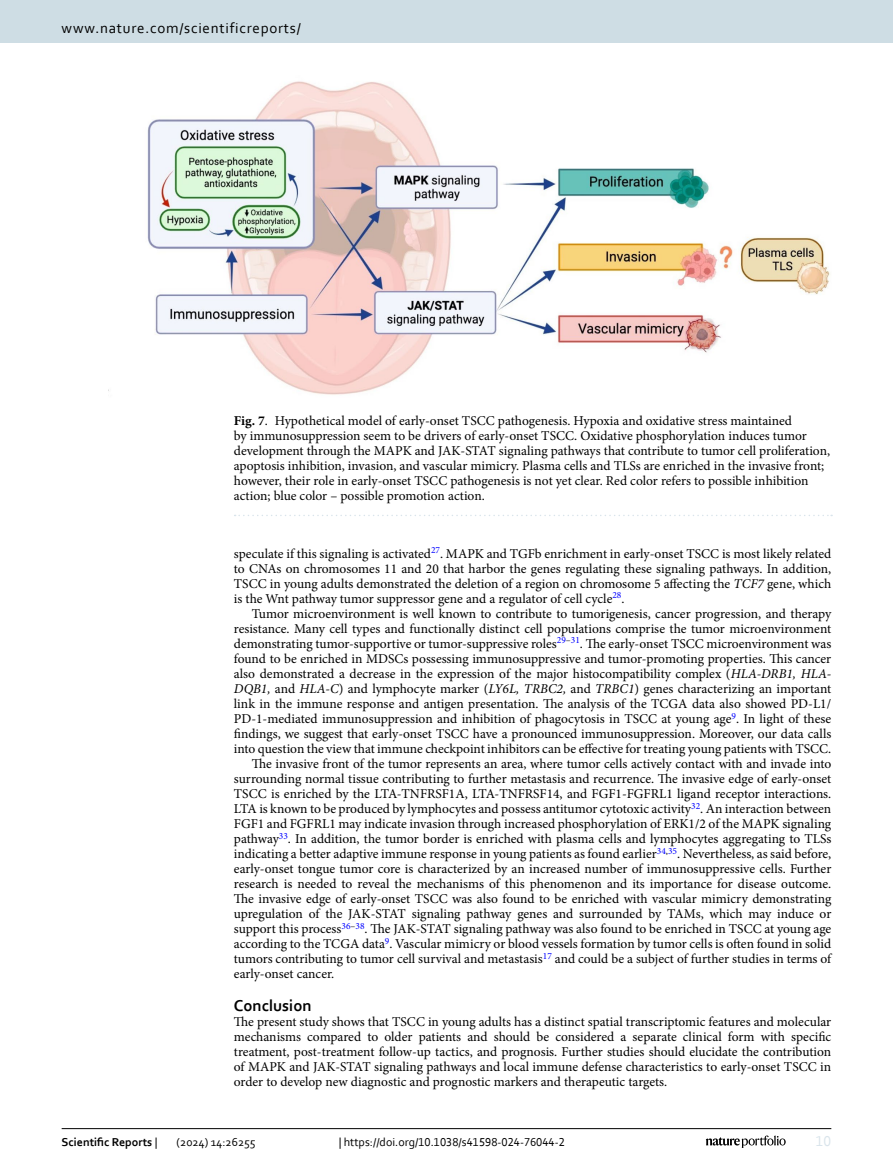
<style>
.page{position:relative;width:893px;height:1174px;background:#fff}
.page>*{position:absolute;margin:0;border:0;box-sizing:border-box;transform-origin:0 0}
.Head_1{font:700 16.5px "Corbel";color:#000}
.t1{font:15px "Corbel";letter-spacing:.05em;color:#000}
.t2{font:15px "Corbel";color:#d9e4eb}
.Body_Text_Indent{font:13.5px/15px "Minion Pro";letter-spacing:-.005em;color:#000;text-align:justify}
.Figure_Caption{font:13.5px/15px "Minion Pro";color:#000}
.Body_Text{font:13.5px/15px "Minion Pro";letter-spacing:-.005em;color:#000;text-align:justify}
.t3{font:12px "Corbel";color:#000}
.t4{font:700 12px "Corbel";color:#000}
.s1{font-weight:700}
.s2{font-style:italic}
.s3{font-weight:400}
</style>
<div class="page">
<img style="left:108px;top:81px;width:722px;height:314px">
<svg style="left:235px;top:515px;width:597px;height:1px"></svg>
<hr style="left:62px;top:1128px;width:769px;height:1px;background:#000">
<svg style="left:706px;top:1135px;width:80px;height:12px"></svg>
<div style="left:0;top:0;width:893px;height:43px;background:#cedde4"></div>
<p class="t1" style="left:62px;top:18px;width:241px">www.nature.com/scientificreports/</p>
<p class="Figure_Caption" style="left:234px;top:413px;width:598px"><span class="s1">Fig. 7</span>. Hypothetical model of early-onset TSCC pathogenesis. Hypoxia and oxidative stress maintained<br>by immunosuppression seem to be drivers of early-onset TSCC. Oxidative phosphorylation induces tumor development through the MAPK and JAK-STAT signaling pathways that contribute to tumor cell proliferation, apoptosis inhibition, invasion, and vascular mimicry. Plasma cells and TLSs are enriched in the invasive front; however, their role in early-onset TSCC pathogenesis is not yet clear. Red color refers to possible inhibition action; blue color – possible promotion action.</p>
<p class="Body_Text_Indent" style="left:234px;top:546px;width:599px">speculate if this signaling is activated<sup>27</sup>. MAPK and TGFb enrichment in early-onset TSCC is most likely related to CNAs on chromosomes 11 and 20 that harbor the genes regulating these signaling pathways. In addition, TSCC in young adults demonstrated the deletion of a region on chromosome 5 affecting the <span class="s2">TCF7</span> gene, which is the Wnt pathway tumor suppressor gene and a regulator of cell cycle<sup>28</sup>.</p>
<p class="Body_Text_Indent" style="left:234px;top:606px;width:599px;text-indent:18px">Tumor microenvironment is well known to contribute to tumorigenesis, cancer progression, and therapy resistance. Many cell types and functionally distinct cell populations comprise the tumor microenvironment demonstrating tumor-supportive or tumor-suppressive roles<sup>29</sup><sup>–</sup><sup>31</sup>. The early-onset TSCC microenvironment was found to be enriched in MDSCs possessing immunosuppressive and tumor-promoting properties. This cancer also demonstrated a decrease in the expression of the major histocompatibility complex (<span class="s2">HLA-DRB1, HLA-DQB1,</span> and <span class="s2">HLA-C</span>) and lymphocyte marker (<span class="s2">LY6L, TRBC2,</span> and <span class="s2">TRBC1</span>) genes characterizing an important link in the immune response and antigen presentation. The analysis of the TCGA data also showed PD-L1/ PD-1-mediated immunosuppression and inhibition of phagocytosis in TSCC at young age<sup>9</sup>. In light of these findings, we suggest that early-onset TSCC have a pronounced immunosuppression. Moreover, our data calls into question the view that immune checkpoint inhibitors can be effective for treating young patients with TSCC.</p>
<p class="Body_Text_Indent" style="left:234px;top:756px;width:599px;text-indent:18px">The invasive front of the tumor represents an area, where tumor cells actively contact with and invade into surrounding normal tissue contributing to further metastasis and recurrence. The invasive edge of early-onset TSCC is enriched by the LTA-TNFRSF1A, LTA-TNFRSF14, and FGF1-FGFRL1 ligand receptor interactions.<br>LTA is known to be produced by lymphocytes and possess antitumor cytotoxic activity<sup>32</sup>. An interaction between FGF1 and FGFRL1 may indicate invasion through increased phosphorylation of ERK1/2 of the MAPK signaling pathway<sup>33</sup>. In addition, the tumor border is enriched with plasma cells and lymphocytes aggregating to TLSs indicating a better adaptive immune response in young patients as found earlier<sup>34</sup><sup>,</sup><sup>35</sup>. Nevertheless, as said before, early-onset tongue tumor core is characterized by an increased number of immunosuppressive cells. Further research is needed to reveal the mechanisms of this phenomenon and its importance for disease outcome.<br>The invasive edge of early-onset TSCC was also found to be enriched with vascular mimicry demonstrating upregulation of the JAK-STAT signaling pathway genes and surrounded by TAMs, which may induce or support this process<sup>36</sup><sup>–</sup><sup>38</sup>. The JAK-STAT signaling pathway was also found to be enriched in TSCC at young age according to the TCGA data<sup>9</sup>. Vascular mimicry or blood vessels formation by tumor cells is often found in solid tumors contributing to tumor cell survival and metastasis<sup>17</sup> and could be a subject of further studies in terms of early-onset cancer.</p>
<p class="Head_1" style="left:234px;top:995px;width:79px">Conclusion</p>
<p class="Body_Text" style="left:234px;top:1014px;width:599px">The present study shows that TSCC in young adults has a distinct spatial transcriptomic features and molecular mechanisms compared to older patients and should be considered a separate clinical form with specific treatment, post-treatment follow-up tactics, and prognosis. Further studies should elucidate the contribution of MAPK and JAK-STAT signaling pathways and local immune defense characteristics to early-onset TSCC in order to develop new diagnostic and prognostic markers and therapeutic targets.</p>
<p class="t4" style="left:62px;top:1134px;width:97px">Scientific Reports <span class="s3">|</span></p>
<p class="t3" style="left:177px;top:1134px;width:81px">(2024) 14:26255</p>
<p class="t3" style="left:339px;top:1134px;width:228px">| https://doi.org/10.1038/s41598-024-76044-2</p>
<p class="t2" style="left:816px;top:1132px;width:17px">10</p>
</div>
